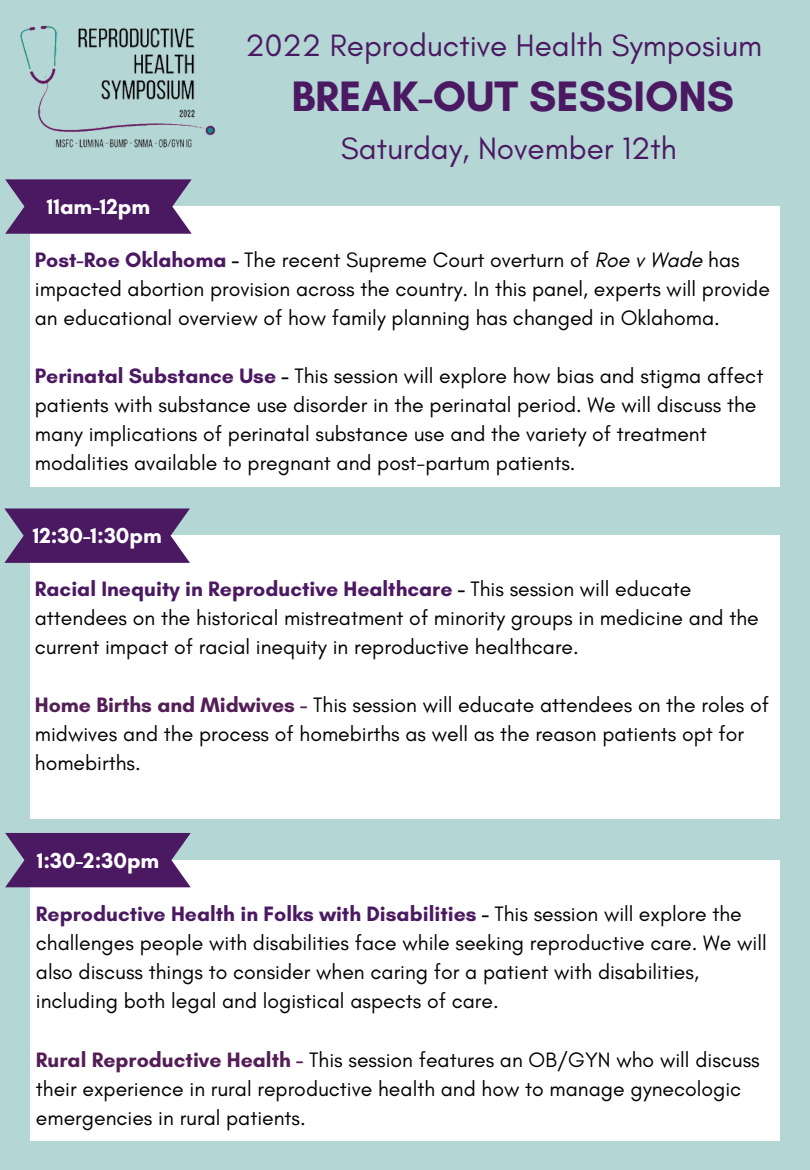
<style>
.page{position:relative;width:810px;height:1170px;background:#b4d6d5}
.page>*{position:absolute;margin:0;border:0;box-sizing:border-box;transform-origin:0 0}
.t1{font:700 43.38px "Glacial Indifference";color:#4b1962}
.t2{font:31.5px "Glacial Indifference";color:#4b1962}
.t3{font:700 22.12px "Glacial Indifference";color:#fff}
.t4{font:21.25px/29px "Glacial Indifference";color:#000}
.s1{font-weight:700;color:#4b1962}
.s2{font-weight:700}
.s3{font-style:italic}
.s4{font-weight:700;color:#531e56}
</style>
<div class="page">
<div style="left:30px;top:207px;width:750px;height:280px;background:#fff"></div>
<img style="left:20px;top:25px;width:196px;height:123px">
<div style="left:30px;top:536px;width:750px;height:283px;background:#fff"></div>
<div style="left:30px;top:860px;width:750px;height:281px;background:#fff"></div>
<svg style="left:5px;top:179px;width:187px;height:55px;background:#593070"></svg>
<svg style="left:4px;top:508px;width:186px;height:55px;background:#593070"></svg>
<svg style="left:5px;top:833px;width:186px;height:54px;background:#582e6f"></svg>
<p class="t3" style="left:47px;top:193px;width:105px">11am-12pm</p>
<h2 class="t2" style="left:246px;top:26px;width:518px">2022 Reproductive Health Symposium</h2>
<h1 class="t1" style="left:291px;top:70px;width:444px">BREAK-OUT SESSIONS</h1>
<h2 class="t2" style="left:341px;top:129px;width:337px">Saturday, November 12th</h2>
<p class="t4" style="left:35px;top:245px;width:737px"><span class="s1">Post-Roe Oklahoma</span> <span class="s2">-</span> The recent Supreme Court overturn of <span class="s3">Roe v Wade</span> has impacted abortion provision across the country. In this panel, experts will provide an educational overview of how family planning has changed in Oklahoma.</p>
<p class="t4" style="left:35px;top:361px;width:730px"><span class="s1">Perinatal Substance Use</span> <span class="s2">-</span> This session will explore how bias and stigma affect patients with substance use disorder in the perinatal period. We will discuss the many implications of perinatal substance use and the variety of treatment modalities available to pregnant and post-partum patients.</p>
<p class="t3" style="left:33px;top:522px;width:131px">12:30-1:30pm</p>
<p class="t4" style="left:35px;top:574px;width:725px"><span class="s1">Racial Inequity in Reproductive Healthcare</span> <span class="s2">-</span> This session will educate attendees on the historical mistreatment of minority groups in medicine and the current impact of racial inequity in reproductive healthcare.</p>
<p class="t4" style="left:35px;top:690px;width:736px"><span class="s4">Home Births and Midwives -</span> This session will educate attendees on the roles of midwives and the process of homebirths as well as the reason patients opt for homebirths.</p>
<p class="t3" style="left:37px;top:847px;width:124px">1:30-2:30pm</p>
<p class="t4" style="left:36px;top:899px;width:732px"><span class="s1">Reproductive Health in Folks with Disabilities</span> <span class="s2">-</span> This session will explore the challenges people with disabilities face while seeking reproductive care. We will also discuss things to consider when caring for a patient with disabilities, including both legal and logistical aspects of care.</p>
<p class="t4" style="left:36px;top:1045px;width:725px"><span class="s4">Rural Reproductive Health -</span> This session features an OB/GYN who will discuss their experience in rural reproductive health and how to manage gynecologic emergencies in rural patients.</p>
</div>
